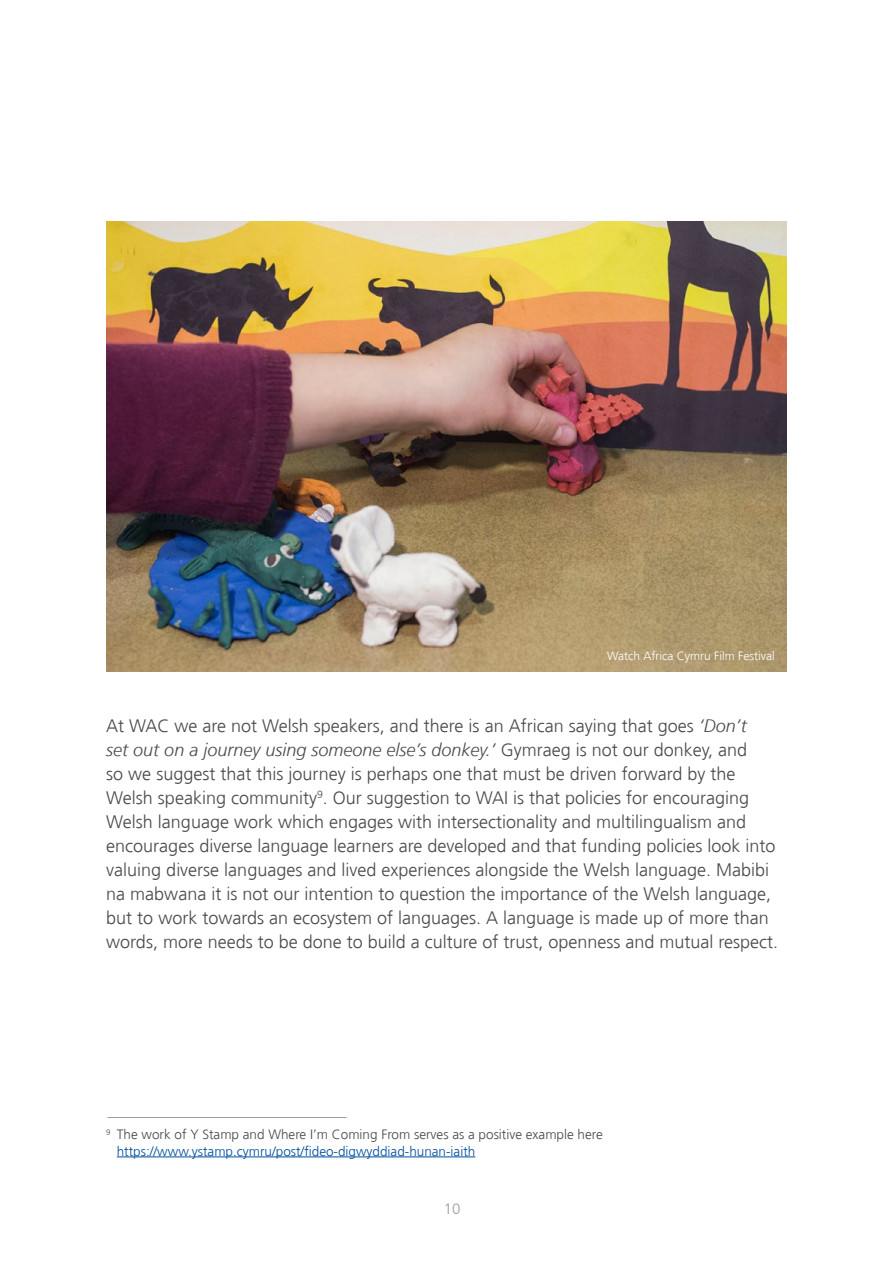
<style>
.page{position:relative;width:893px;height:1263px;background:#fff}
.page>*{position:absolute;margin:0;border:0;box-sizing:border-box;transform-origin:0 0}
.t1{font:300 18px/24px "Frutiger";color:#4a4a49}
.t2{font:300 15px "Frutiger";color:#9d9d9c}
.t3{font:300 13.5px "Frutiger";color:#4a4a49}
.t4{font:300 13.5px "Frutiger";color:#004e9e}
.t5{font:300 12px "Frutiger";color:#fff}
.s1{font-style:italic}
</style>
<div class="page">
<img style="left:106px;top:221px;width:681px;height:451px">
<hr style="left:117px;top:1156px;width:358px;height:1px;background:#004e9e">
<hr style="left:107px;top:1117px;width:240px;height:1px;background:#9d9d9c">
<p class="t5" style="left:607px;top:649px;width:169px">Watch Africa Cymru Film Festival</p>
<p class="t1" style="left:106px;top:714px;width:673px">At WAC we are not Welsh speakers, and there is an African saying that goes <span class="s1">‘Don’t<br>set out on a journey using someone else’s donkey.’</span> Gymraeg is not our donkey, and<br>so we suggest that this journey is perhaps one that must be driven forward by the Welsh speaking community<sup>9</sup>. Our suggestion to WAI is that policies for encouraging Welsh language work which engages with intersectionality and multilingualism and encourages diverse language learners are developed and that funding policies look into valuing diverse languages and lived experiences alongside the Welsh language. Mabibi na mabwana it is not our intention to question the importance of the Welsh language, but to work towards an ecosystem of languages. A language is made up of more than words, more needs to be done to build a culture of trust, openness and mutual respect.</p>
<p class="t3" style="left:106px;top:1127px;width:498px"><sup>9</sup> The work of Y Stamp and Where I’m Coming From serves as a positive example here</p>
<p class="t4" style="left:117px;top:1143px;width:360px">https://www.ystamp.cymru/post/fideo-digwyddiad-hunan-iaith</p>
<p class="t2" style="left:444px;top:1200px;width:18px">10</p>
</div>
